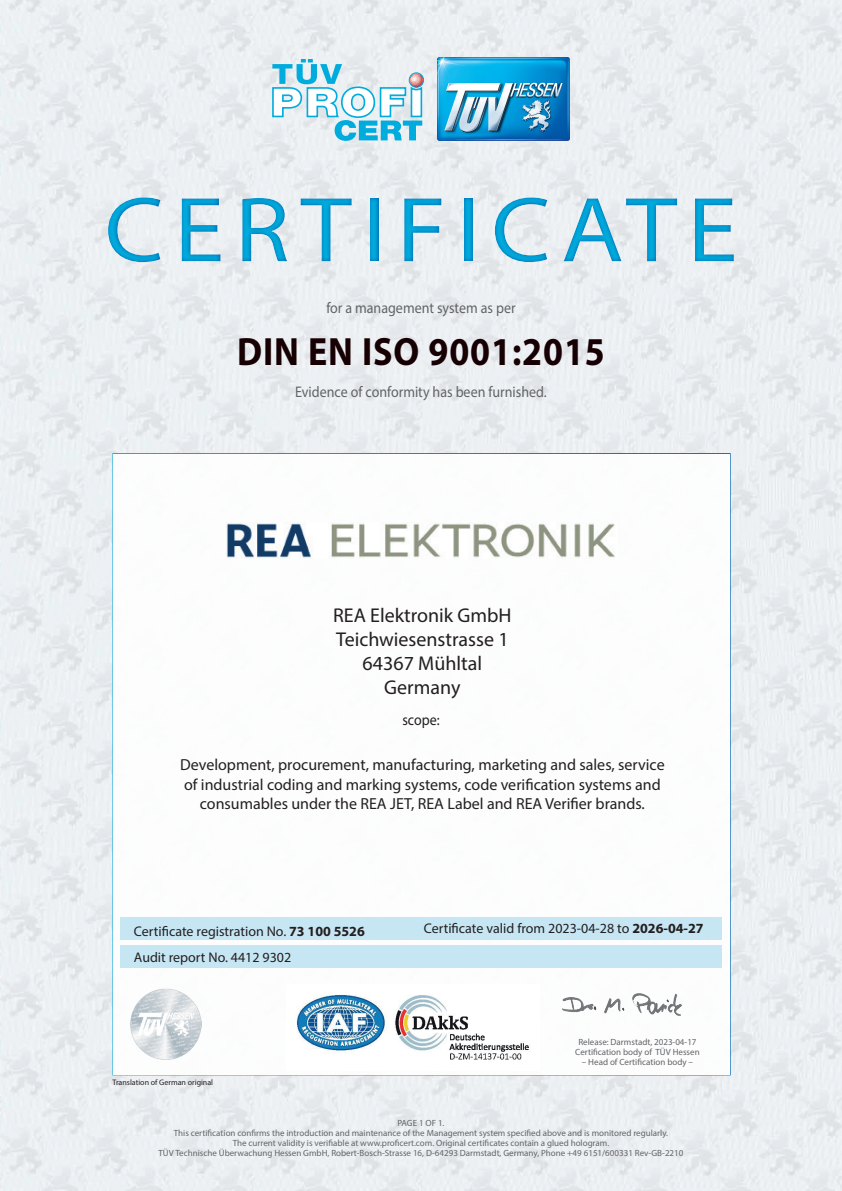
<style>
.page{position:relative;width:842px;height:1191px;background:#fff}
.page>*{position:absolute;margin:0;border:0;box-sizing:border-box;transform-origin:0 0}
.t1{font:93px "Myriad Pro";letter-spacing:.1em;color:#00acdd;scale:1.1 1}
.t2{font:700 39.6px "Myriad Pro";letter-spacing:.025em;color:#170003;scale:.91 1}
.t3{font:20px/24px "Myriad Pro";color:#231f20;text-align:center}
.t4{font:16px/19.6px "Myriad Pro";color:#231f20;text-align:center}
.t5{font:15.4px "Myriad Pro";color:#636366;scale:.91 1}
.t6{font:15.4px "Myriad Pro";color:#231f20;scale:.91 1}
.t7{font:14px/26px "Myriad Pro";color:#231f20}
.t8{font:9px/10px "Myriad Pro";color:#636366;text-align:center}
.t9{font:8px "Myriad Pro";color:#231f20}
.s1{font-weight:700}
</style>
<div class="page">
<img style="left:0;top:0;width:842px;height:1191px">
<img style="left:437px;top:57px;width:132px;height:83px">
<svg style="left:272px;top:59px;width:152px;height:82px"></svg>
<div style="left:112px;top:453px;width:619px;height:622px;background:#fff;border:2px solid #fff"></div>
<div style="left:120px;top:945px;width:602px;height:23px;background:#c1e4f4"></div>
<div style="left:121px;top:917px;width:601px;height:22px;background:#c1e4f4"></div>
<img style="left:296px;top:995px;width:233px;height:65px">
<img style="left:744px;top:810px;width:77px;height:55px">
<img style="left:736px;top:724px;width:98px;height:40px">
<img style="left:735px;top:636px;width:95px;height:35px">
<img style="left:736px;top:549px;width:93px;height:35px">
<img style="left:737px;top:479px;width:91px;height:36px">
<img style="left:642px;top:1096px;width:99px;height:53px">
<img style="left:562px;top:993px;width:120px;height:23px">
<div style="left:0;top:172px;width:842px;height:114px;background:#006bb6;opacity:.75"></div>
<img style="left:130px;top:988px;width:71px;height:71px">
<img style="left:226px;top:522px;width:389px;height:36px">
<h1 class="t1" style="left:104px;top:173px;width:577px">CERTIFICATE</h1>
<h3 class="t5" style="left:326px;top:298px;width:209px">for a management system as per</h3>
<h2 class="t2" style="left:237px;top:326px;width:406px">DIN EN ISO 9001:2015</h2>
<h3 class="t5" style="left:295px;top:382px;width:278px">Evidence of conformity has been furnished.</h3>
<h3 class="t3" style="left:333px;top:603px;width:180px">REA Elektronik GmbH<br>Teichwiesenstrasse 1<br>64367 Mühltal<br>Germany</h3>
<h3 class="t6" style="left:402px;top:710px;width:42px">scope:</h3>
<h3 class="t4" style="left:180px;top:754px;width:486px">Development, procurement, manufacturing, marketing and sales, service of industrial coding and marking systems, code verification systems and consumables under the REA JET, REA Label and REA Verifier brands.</h3>
<h3 class="t7" style="left:134px;top:917px;width:232px">Certificate registration No. <span class="s1">73 100 5526<br></span>Audit report No. 4412 9302</h3>
<h3 class="t7" style="left:424px;top:915px;width:281px">Certificate valid from 2023-04-28 to <span class="s1">2026-04-27</span></h3>
<p class="t9" style="left:112px;top:1077px;width:102px">Translation of German original</p>
<p class="t8" style="left:575px;top:1037px;width:126px">Release: Darmstadt, 2023-04-17<br>Certification body of TÜV Hessen</p>
<p class="t8" style="left:582px;top:1057px;width:113px">– Head of Certification body –</p>
<p class="t8" style="left:159px;top:1118px;width:526px">PAGE 1 OF 1.<br>This certification confirms the introduction and maintenance of the Management system specified above and is monitored regularly.<br>The current validity is verifiable at www.proficert.com. Original certificates contain a glued hologram.<br>TÜV Technische Überwachung Hessen GmbH, Robert-Bosch-Strasse 16, D-64293 Darmstadt, Germany, Phone +49 6151/600331 Rev-GB-2210</p>
</div>
